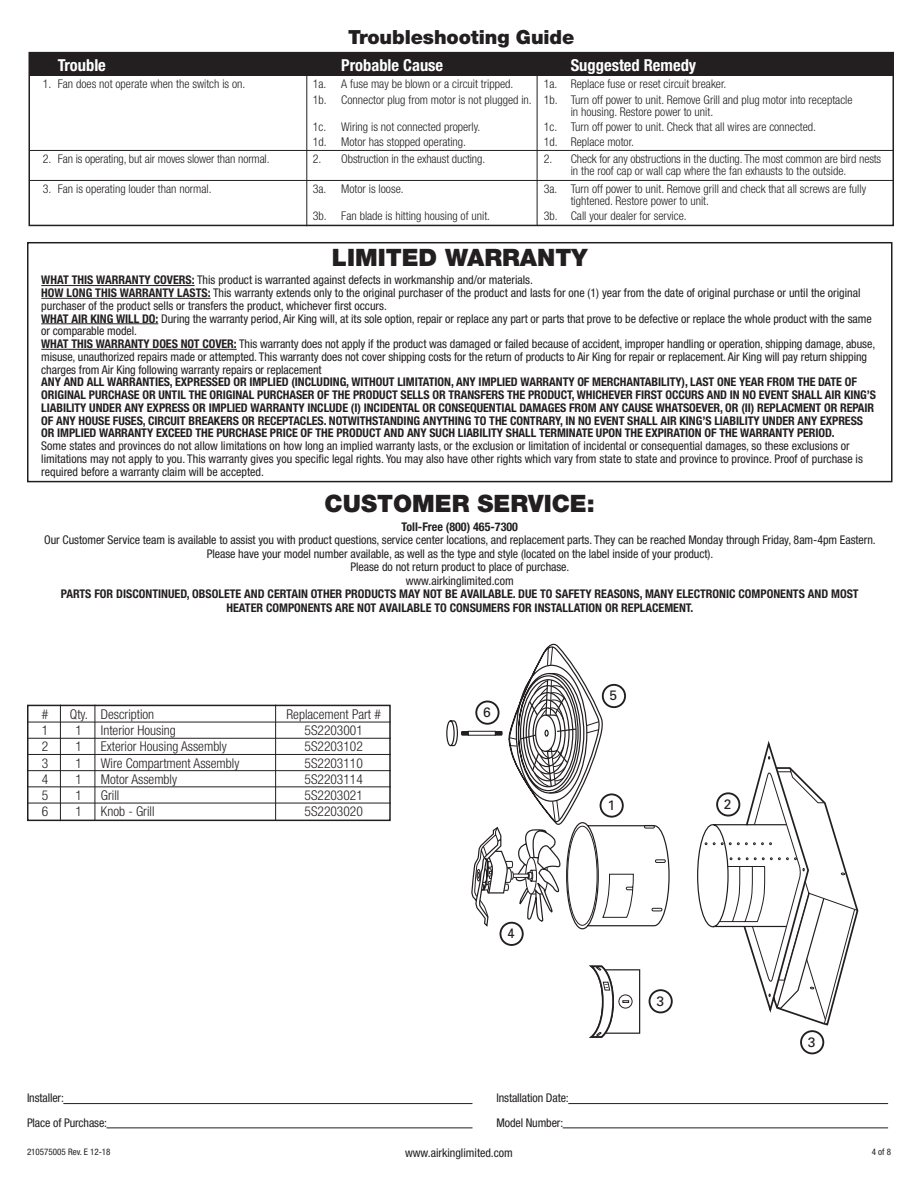
<style>
.page{position:relative;width:918px;height:1188px;background:#fff}
.page>*{position:absolute;margin:0;border:0;box-sizing:border-box;transform-origin:0 0}
.t1{font:900 24px "Helvetica Neue";color:#231f20}
.t2{font:900 19.5px "Helvetica Neue";letter-spacing:-.005em;color:#231f20}
.t3{font:700 condensed 16.5px "Helvetica Neue";color:#fff}
.t4{font:13.65px "Univers";color:#231f20}
.t5{font:300 condensed 13.5px "Helvetica Neue";color:#231f20}
.t6{font:condensed 12px/12.8px "Helvetica Neue";letter-spacing:-.005em;color:#231f20}
.t7{font:700 condensed 12px/12.8px "Helvetica Neue";letter-spacing:-.005em;color:#231f20}
.t8{font:300 condensed 12px/12px "Helvetica Neue";color:#231f20}
.t9{font:condensed 9px "Helvetica Neue";color:#231f20}
.s1{font-weight:700}
</style>
<div class="page">
<div style="left:28px;top:52px;width:866px;height:174px;border:2px solid #231f20"></div>
<div style="left:29px;top:52px;width:864px;height:24px;background:#231f20"></div>
<hr style="left:306px;top:70px;width:1px;height:156px;background:#231f20">
<hr style="left:537px;top:71px;width:1px;height:155px;background:#231f20">
<hr style="left:29px;top:150px;width:864px;height:1px;background:#231f20">
<hr style="left:29px;top:180px;width:864px;height:1px;background:#231f20">
<div style="left:27px;top:242px;width:865px;height:240px;border:2px solid #231f20"></div>
<hr style="left:41px;top:285px;width:154px;height:1px;background:#231f20">
<hr style="left:41px;top:298px;width:170px;height:1px;background:#231f20">
<hr style="left:41px;top:324px;width:117px;height:1px;background:#231f20">
<hr style="left:41px;top:349px;width:196px;height:1px;background:#231f20">
<div style="left:27px;top:705px;width:364px;height:116px;border:2px solid #231f20"></div>
<hr style="left:28px;top:722px;width:363px;height:1px;background:#231f20">
<hr style="left:28px;top:738px;width:363px;height:1px;background:#231f20">
<hr style="left:28px;top:754px;width:363px;height:1px;background:#231f20">
<hr style="left:28px;top:770px;width:363px;height:1px;background:#231f20">
<hr style="left:28px;top:787px;width:363px;height:1px;background:#231f20">
<hr style="left:28px;top:803px;width:363px;height:1px;background:#231f20">
<hr style="left:60px;top:705px;width:1px;height:116px;background:#231f20">
<hr style="left:95px;top:705px;width:1px;height:116px;background:#231f20">
<hr style="left:275px;top:705px;width:1px;height:116px;background:#231f20">
<hr style="left:63px;top:1103px;width:410px;height:1px;background:#231f20">
<hr style="left:568px;top:1103px;width:320px;height:1px;background:#231f20">
<hr style="left:107px;top:1128px;width:365px;height:1px;background:#231f20">
<hr style="left:563px;top:1128px;width:325px;height:1px;background:#231f20">
<svg style="left:697px;top:741px;width:162px;height:285px"></svg>
<div style="left:604px;top:969px;width:36px;height:65px;border:1px solid #231f20"></div>
<div style="left:716px;top:792px;width:24px;height:25px;border:2px solid #231f20;border-radius:50%"></div>
<div style="left:649px;top:989px;width:24px;height:24px;border:2px solid #231f20;border-radius:50%"></div>
<div style="left:500px;top:922px;width:24px;height:24px;border:2px solid #231f20;border-radius:50%"></div>
<div style="left:800px;top:1030px;width:24px;height:24px;border:2px solid #231f20;border-radius:50%"></div>
<svg style="left:446px;top:643px;width:224px;height:287px"></svg>
<svg style="left:590px;top:965px;width:43px;height:73px"></svg>
<h2 class="t2" style="left:348px;top:25px;width:228px">Troubleshooting Guide</h2>
<h3 class="t3" style="left:58px;top:55px;width:50px">Trouble</h3>
<h3 class="t3" style="left:341px;top:55px;width:103px">Probable Cause</h3>
<h3 class="t3" style="left:571px;top:55px;width:127px">Suggested Remedy</h3>
<p class="t8" style="left:43px;top:78px;width:204px">1. Fan does not operate when the switch is on.</p>
<p class="t8" style="left:313px;top:78px;width:202px">1a. A fuse may be blown or a circuit tripped.</p>
<p class="t8" style="left:313px;top:76px;width:541px;line-height:15.3px;text-indent:231px">1a. Replace fuse or reset circuit breaker.<br>1b. Connector plug from motor is not plugged in. 1b. Turn off power to unit. Remove Grill and plug motor into receptacle</p>
<p class="t8" style="left:571px;top:105px;width:144px">in housing. Restore power to unit.</p>
<p class="t8" style="left:313px;top:120px;width:169px">1c. Wiring is not connected properly.</p>
<p class="t8" style="left:544px;top:120px;width:274px">1c. Turn off power to unit. Check that all wires are connected.</p>
<p class="t8" style="left:313px;top:136px;width:155px">1d. Motor has stopped operating.</p>
<p class="t8" style="left:544px;top:136px;width:92px">1d. Replace motor.</p>
<p class="t8" style="left:43px;top:153px;width:228px">2. Fan is operating, but air moves slower than normal.</p>
<p class="t8" style="left:313px;top:153px;width:174px">2. Obstruction in the exhaust ducting.</p>
<p class="t8" style="left:571px;top:153px;width:312px;text-indent:-27px">2. Check for any obstructions in the ducting. The most common are bird nests in the roof cap or wall cap where the fan exhausts to the outside.</p>
<p class="t8" style="left:43px;top:182px;width:170px">3. Fan is operating louder than normal.</p>
<p class="t8" style="left:313px;top:182px;width:92px">3a. Motor is loose.</p>
<p class="t8" style="left:571px;top:182px;width:297px;text-indent:-27px">3a. Turn off power to unit. Remove grill and check that all screws are fully tightened. Restore power to unit.</p>
<p class="t8" style="left:313px;top:210px;width:179px">3b. Fan blade is hitting housing of unit.</p>
<p class="t8" style="left:544px;top:210px;width:144px">3b. Call your dealer for service.</p>
<h1 class="t1" style="left:332px;top:243px;width:257px">LIMITED WARRANTY</h1>
<p class="t6" style="left:41px;top:274px;width:836px"><span class="s1">WHAT THIS WARRANTY COVERS:</span> This product is warranted against defects in workmanship and/or materials.<br><span class="s1">HOW LONG THIS WARRANTY LASTS:</span> This warranty extends only to the original purchaser of the product and lasts for one (1) year from the date of original purchase or until the original purchaser of the product sells or transfers the product, whichever first occurs.<br><span class="s1">WHAT AIR KING WILL DO:</span> During the warranty period, Air King will, at its sole option, repair or replace any part or parts that prove to be defective or replace the whole product with the same or comparable model.<br><span class="s1">WHAT THIS WARRANTY DOES NOT COVER:</span> This warranty does not apply if the product was damaged or failed because of accident, improper handling or operation, shipping damage, abuse, misuse, unauthorized repairs made or attempted. This warranty does not cover shipping costs for the return of products to Air King for repair or replacement. Air King will pay return shipping charges from Air King following warranty repairs or replacement</p>
<p class="t7" style="left:41px;top:376px;width:836px">ANY AND ALL WARRANTIES, EXPRESSED OR IMPLIED (INCLUDING, WITHOUT LIMITATION, ANY IMPLIED WARRANTY OF MERCHANTABILITY), LAST ONE YEAR FROM THE DATE OF ORIGINAL PURCHASE OR UNTIL THE ORIGINAL PURCHASER OF THE PRODUCT SELLS OR TRANSFERS THE PRODUCT, WHICHEVER FIRST OCCURS AND IN NO EVENT SHALL AIR KING’S LIABILITY UNDER ANY EXPRESS OR IMPLIED WARRANTY INCLUDE (I) INCIDENTAL OR CONSEQUENTIAL DAMAGES FROM ANY CAUSE WHATSOEVER, OR (II) REPLACMENT OR REPAIR OF ANY HOUSE FUSES, CIRCUIT BREAKERS OR RECEPTACLES. NOTWITHSTANDING ANYTHING TO THE CONTRARY, IN NO EVENT SHALL AIR KING’S LIABILITY UNDER ANY EXPRESS OR IMPLIED WARRANTY EXCEED THE PURCHASE PRICE OF THE PRODUCT AND ANY SUCH LIABILITY SHALL TERMINATE UPON THE EXPIRATION OF THE WARRANTY PERIOD.</p>
<p class="t6" style="left:41px;top:439px;width:823px">Some states and provinces do not allow limitations on how long an implied warranty lasts, or the exclusion or limitation of incidental or consequential damages, so these exclusions or limitations may not apply to you. This warranty gives you specific legal rights. You may also have other rights which vary from state to state and province to province. Proof of purchase is required before a warranty claim will be accepted.</p>
<h1 class="t1" style="left:325px;top:489px;width:272px">CUSTOMER SERVICE:</h1>
<p class="t7" style="left:402px;top:520px;width:118px">Toll-Free (800) 465-7300</p>
<p class="t6" style="left:44px;top:533px;width:833px;line-height:13.5px;text-align:center">Our Customer Service team is available to assist you with product questions, service center locations, and replacement parts. They can be reached Monday through Friday, 8am-4pm Eastern.<br>Please have your model number available, as well as the type and style (located on the label inside of your product).<br>Please do not return product to place of purchase.<br>www.airkinglimited.com</p>
<p class="t7" style="left:61px;top:587px;width:799px;line-height:13.5px;text-align:center">PARTS FOR DISCONTINUED, OBSOLETE AND CERTAIN OTHER PRODUCTS MAY NOT BE AVAILABLE. DUE TO SAFETY REASONS, MANY ELECTRONIC COMPONENTS AND MOST<br>HEATER COMPONENTS ARE NOT AVAILABLE TO CONSUMERS FOR INSTALLATION OR REPLACEMENT.</p>
<p class="t5" style="left:42px;top:707px;width:8px">#</p>
<p class="t5" style="left:70px;top:707px;width:86px">Qty. Description</p>
<p class="t5" style="left:287px;top:707px;width:96px">Replacement Part #</p>
<p class="t5" style="left:42px;top:723px;width:8px">1</p>
<p class="t5" style="left:76px;top:723px;width:8px">1</p>
<p class="t5" style="left:101px;top:723px;width:76px">Interior Housing</p>
<p class="t5" style="left:305px;top:723px;width:60px">5S2203001</p>
<p class="t5" style="left:42px;top:739px;width:8px">2</p>
<p class="t5" style="left:76px;top:739px;width:8px">1</p>
<p class="t5" style="left:101px;top:739px;width:127px">Exterior Housing Assembly</p>
<p class="t5" style="left:305px;top:739px;width:60px">5S2203102</p>
<p class="t5" style="left:42px;top:755px;width:8px">3</p>
<p class="t5" style="left:76px;top:755px;width:8px">1</p>
<p class="t5" style="left:101px;top:755px;width:140px">Wire Compartment Assembly</p>
<p class="t5" style="left:305px;top:755px;width:60px">5S2203110</p>
<p class="t5" style="left:42px;top:771px;width:8px">4</p>
<p class="t5" style="left:76px;top:771px;width:8px">1</p>
<p class="t5" style="left:101px;top:771px;width:78px">Motor Assembly</p>
<p class="t5" style="left:305px;top:771px;width:60px">5S2203114</p>
<p class="t5" style="left:42px;top:788px;width:8px">5</p>
<p class="t5" style="left:76px;top:788px;width:8px">1</p>
<p class="t5" style="left:101px;top:788px;width:20px">Grill</p>
<p class="t5" style="left:305px;top:788px;width:60px">5S2203021</p>
<p class="t5" style="left:42px;top:804px;width:8px">6</p>
<p class="t5" style="left:76px;top:804px;width:8px">1</p>
<p class="t5" style="left:101px;top:804px;width:55px">Knob - Grill</p>
<p class="t5" style="left:305px;top:804px;width:60px">5S2203020</p>
<p class="t4" style="left:483px;top:704px;width:9px">6</p>
<p class="t4" style="left:610px;top:687px;width:9px">5</p>
<p class="t4" style="left:607px;top:797px;width:9px">1</p>
<p class="t4" style="left:724px;top:795px;width:9px">2</p>
<p class="t4" style="left:507px;top:925px;width:9px">4</p>
<p class="t6" style="left:27px;top:1092px;width:38px">Installer:</p>
<p class="t6" style="left:496px;top:1092px;width:74px">Installation Date:</p>
<p class="t6" style="left:27px;top:1116px;width:82px">Place of Purchase:</p>
<p class="t6" style="left:496px;top:1116px;width:68px">Model Number:</p>
<p class="t4" style="left:656px;top:992px;width:9px">3</p>
<p class="t4" style="left:808px;top:1033px;width:9px">3</p>
<p class="t9" style="left:27px;top:1146px;width:85px">210575005 Rev. E 12-18</p>
<p class="t6" style="left:405px;top:1146px;width:109px">www.airkinglimited.com</p>
<p class="t9" style="left:872px;top:1146px;width:21px">4 of 8</p>
</div>
